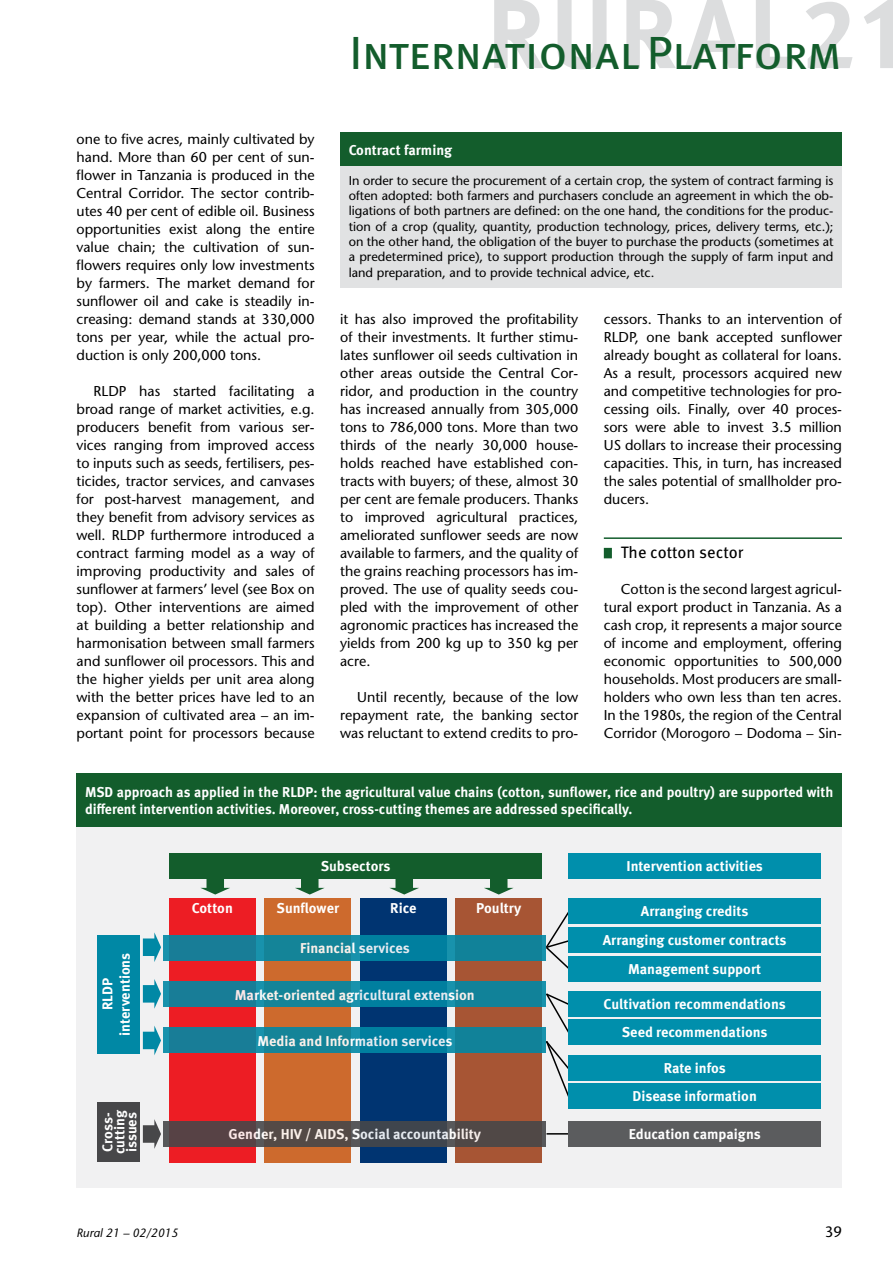
<style>
.page{position:relative;width:893px;height:1263px;background:#fff}
.page>*{position:absolute;margin:0;border:0;box-sizing:border-box;transform-origin:0 0}
.t1{font:46.5px "Meta Pro";letter-spacing:-.01em;color:#135d2c}
.t2{font:16.5px "Meta Pro";color:#000}
.t3{font:500 15px "Stone Sans Std";color:#000}
.t4{font:500 14.25px/18px "Stone Sans Std";color:#000;text-align:justify}
.t5{font:700 14.25px/17.1px "Meta Pro";color:#fff;text-align:center}
.t6{font:500 12.75px/15.3px "Stone Sans Std";color:#000;text-align:justify}
.t7{font:italic 500 12px "Stone Sans Std";color:#000}
</style>
<div class="page">
<svg style="left:494px;top:0;width:399px;height:69px"></svg>
<hr style="left:604px;top:537px;width:238px;height:2px;background:#135d2c">
<div style="left:604px;top:548px;width:8px;height:10px;background:#135d2c"></div>
<div style="left:77px;top:773px;width:765px;height:54px;background:#135d2c"></div>
<div style="left:77px;top:827px;width:765px;height:361px;background:#f1f1f2"></div>
<svg style="left:546px;top:1133px;width:23px;height:1px"></svg>
<svg style="left:544px;top:992px;width:32px;height:111px"></svg>
<svg style="left:546px;top:905px;width:30px;height:67px"></svg>
<div style="left:169px;top:898px;width:87px;height:265px;background:#ed1d24"></div>
<div style="left:265px;top:898px;width:86px;height:265px;background:#cd6a2d"></div>
<div style="left:360px;top:898px;width:87px;height:265px;background:#003471"></div>
<div style="left:455px;top:898px;width:87px;height:265px;background:#a75534"></div>
<svg style="left:164px;top:935px;width:382px;height:26px;background:#0f829b"></svg>
<svg style="left:164px;top:981px;width:382px;height:26px;background:#0f829b"></svg>
<svg style="left:164px;top:1028px;width:382px;height:25px;background:#0f829b"></svg>
<svg style="left:164px;top:1121px;width:382px;height:25px;background:#4f4749"></svg>
<div style="left:98px;top:935px;width:42px;height:118px;background:#0088a5"></div>
<div style="left:98px;top:1102px;width:42px;height:60px;background:#474749"></div>
<svg style="left:143px;top:932px;width:18px;height:30px"></svg>
<svg style="left:143px;top:1026px;width:18px;height:29px"></svg>
<svg style="left:143px;top:979px;width:18px;height:30px"></svg>
<svg style="left:143px;top:1119px;width:18px;height:30px"></svg>
<svg style="left:484px;top:878px;width:30px;height:16px"></svg>
<svg style="left:200px;top:878px;width:30px;height:16px"></svg>
<svg style="left:295px;top:878px;width:30px;height:16px"></svg>
<svg style="left:389px;top:878px;width:30px;height:16px"></svg>
<div style="left:169px;top:853px;width:373px;height:25px;background:#135d2c"></div>
<div style="left:569px;top:853px;width:252px;height:25px;background:#008fac"></div>
<div style="left:569px;top:898px;width:252px;height:26px;background:#008fac"></div>
<div style="left:569px;top:927px;width:252px;height:25px;background:#008fac"></div>
<div style="left:569px;top:956px;width:252px;height:25px;background:#008fac"></div>
<div style="left:569px;top:991px;width:252px;height:26px;background:#008fac"></div>
<div style="left:569px;top:1019px;width:252px;height:26px;background:#008fac"></div>
<div style="left:569px;top:1055px;width:252px;height:25px;background:#008fac"></div>
<div style="left:569px;top:1083px;width:252px;height:25px;background:#008fac"></div>
<div style="left:569px;top:1121px;width:252px;height:25px;background:#5b5c5e"></div>
<div style="left:340px;top:133px;width:502px;height:34px;background:#135d2c"></div>
<div style="left:340px;top:167px;width:502px;height:121px;background:#e1e2e3"></div>
<h1 class="t1" style="left:349px;top:23px;width:494px">International Platform</h1>
<p class="t4" style="left:77px;top:130px;width:240px">one to five acres, mainly cultivated by hand. More than 60 per cent of sun&shy;flower in Tanzania is produced in the Central Corridor. The sector contrib&shy;utes 40 per cent of edible oil. Business opportunities exist along the entire value chain; the cultivation of sun&shy;flowers requires only low investments by farmers. The market demand for sunflower oil and cake is steadily in&shy;creasing: demand stands at 330,000 tons per year, while the actual pro&shy;duction is only 200,000 tons.</p>
<p class="t4" style="left:77px;top:382px;width:240px;text-indent:17px">RLDP has started facilitating a broad range of market activities, e.g. producers benefit from various ser&shy;vices ranging from improved access to inputs such as seeds, fertilisers, pes&shy;ticides, tractor services, and canvases for post-harvest management, and they benefit from advisory services as well. RLDP furthermore introduced a contract farming model as a way of improving productivity and sales of sunflower at farmers’ level (see Box on top). Other interventions are aimed at building a better relationship and harmonisation between small farmers and sunflower oil processors. This and the higher yields per unit area along with the better prices have led to an expansion of cultivated area – an im&shy;portant point for processors because</p>
<p class="t5" style="left:349px;top:142px;width:105px">Contract farming</p>
<p class="t6" style="left:349px;top:173px;width:486px">In order to secure the procurement of a certain crop, the system of contract farming is often adopted: both farmers and purchasers conclude an agreement in which the ob&shy;ligations of both partners are defined: on the one hand, the conditions for the produc&shy;tion of a crop (quality, quantity, production technology, prices, delivery terms, etc.); on the other hand, the obligation of the buyer to purchase the products (sometimes at a predetermined price), to support production through the supply of farm input and land preparation, and to provide technical advice, etc.</p>
<p class="t4" style="left:340px;top:310px;width:240px">it has also improved the profitability of their investments. It further stimu&shy;lates sunflower oil seeds cultivation in other areas outside the Central Cor&shy;ridor, and production in the country has increased annually from 305,000 tons to 786,000 tons. More than two thirds of the nearly 30,000 house&shy;holds reached have established con&shy;tracts with buyers; of these, almost 30 per cent are female producers. Thanks to improved agricultural practices, ameliorated sunflower seeds are now available to farmers, and the quality of the grains reaching processors has im&shy;proved. The use of quality seeds cou&shy;pled with the improvement of other agronomic practices has increased the yields from 200 kg up to 350 kg per acre.</p>
<p class="t4" style="left:340px;top:688px;width:240px;text-indent:17px">Until recently, because of the low repayment rate, the banking sector was reluctant to extend credits to pro-</p>
<p class="t4" style="left:604px;top:310px;width:240px">cessors. Thanks to an intervention of RLDP, one bank accepted sunflower already bought as collateral for loans.<br>As a result, processors acquired new and competitive technologies for pro&shy;cessing oils. Finally, over 40 proces&shy;sors were able to invest 3.5 million US dollars to increase their processing capacities. This, in turn, has increased the sales potential of smallholder pro&shy;ducers.</p>
<p class="t2" style="left:621px;top:542px;width:124px">The cotton sector</p>
<p class="t4" style="left:604px;top:580px;width:240px;text-indent:17px">Cotton is the second largest agricul&shy;tural export product in Tanzania. As a cash crop, it represents a major source of income and employment, offering economic opportunities to 500,000 households. Most producers are small&shy;holders who own less than ten acres.<br>In the 1980s, the region of the Central Corridor (Morogoro – Dodoma – Sin-</p>
<p class="t5" style="left:85px;top:784px;width:750px;text-align:left">MSD approach as applied in the RLDP: the agricultural value chains (cotton, sunflower, rice and poultry) are supported with different intervention activities. Moreover, cross-cutting themes are addressed specifically.</p>
<p class="t5" style="left:100px;top:1035px;width:84px;rotate:-90deg">RLDP interventions</p>
<p class="t5" style="left:102px;top:1154px;width:46px;line-height:12px;text-align:left;rotate:-90deg">Cross&shy;cutting issues</p>
<p class="t5" style="left:321px;top:858px;width:71px">Subsectors</p>
<p class="t5" style="left:626px;top:858px;width:138px">Intervention activities</p>
<p class="t5" style="left:603px;top:898px;width:185px;line-height:28.7px">Arranging credits<br>Arranging customer contracts<br>Management support</p>
<p class="t5" style="left:604px;top:991px;width:184px;line-height:28px">Cultivation recommendations<br>Seed recommendations</p>
<p class="t5" style="left:632px;top:1054px;width:126px;line-height:28px">Rate infos<br>Disease information</p>
<p class="t5" style="left:629px;top:1126px;width:134px">Education campaigns</p>
<p class="t5" style="left:192px;top:900px;width:42px">Cotton</p>
<p class="t5" style="left:277px;top:900px;width:64px">Sunflower</p>
<p class="t5" style="left:390px;top:900px;width:28px">Rice</p>
<p class="t5" style="left:476px;top:900px;width:47px">Poultry</p>
<p class="t5" style="left:300px;top:940px;width:111px">Financial services</p>
<p class="t5" style="left:235px;top:986px;width:241px">Market-oriented agricultural extension</p>
<p class="t5" style="left:257px;top:1033px;width:197px">Media and Information services</p>
<p class="t5" style="left:229px;top:1126px;width:254px">Gender, HIV / AIDS, Social accountability</p>
<p class="t7" style="left:77px;top:1226px;width:103px">Rural 21 – 02/2015</p>
<p class="t3" style="left:825px;top:1223px;width:19px">39</p>
</div>
